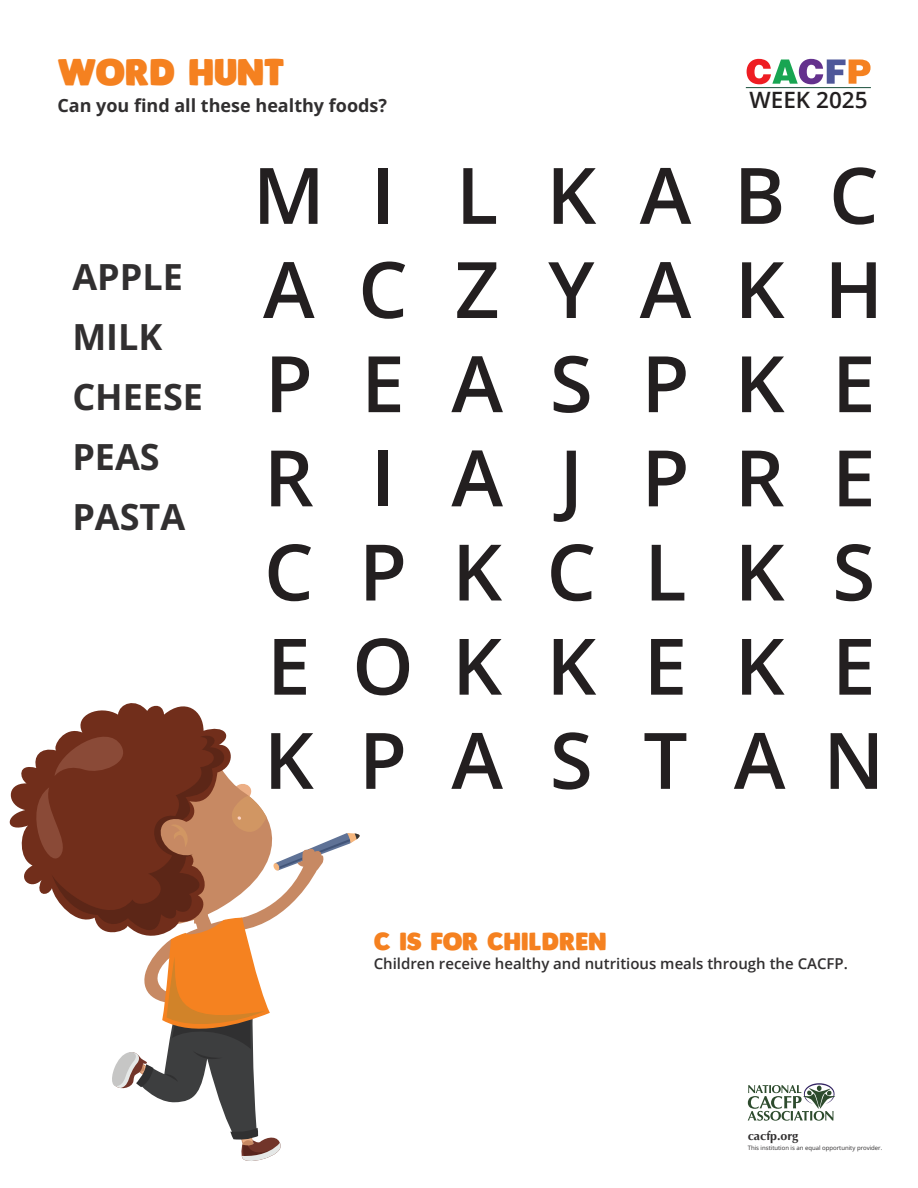
<style>
.page{position:relative;width:918px;height:1188px;background:#fff}
.page>*{position:absolute;margin:0;border:0;box-sizing:border-box;transform-origin:0 0}
.t1{font:600 78px/94.2px "Open Sans";color:#231f20;text-align:justify}
.t2{font:700 36px "Open Sans";color:#312f30}
.t3{font:36px "Plump";color:#f58120}
.t4{font:24px "Plump";color:#f58120}
.t5{font:600 22.5px "Open Sans";color:#231f20}
.t6{font:700 18px "Open Sans";color:#312f30}
.t7{font:600 15px "Open Sans";color:#312f30}
.t8{font:700 12.45px "Optima";color:#312f30}
.t9{font:6px "Open Sans";color:#312f30}
</style>
<div class="page">
<hr style="left:746px;top:87px;width:125px;height:1px;background:#194f3b">
<svg style="left:747px;top:59px;width:124px;height:25px"></svg>
<svg style="left:748px;top:1083px;width:87px;height:38px"></svg>
<svg style="left:9px;top:703px;width:193px;height:125px"></svg>
<svg style="left:20px;top:721px;width:340px;height:440px"></svg>
<p class="t3" style="left:57px;top:51px;width:228px">WORD HUNT</p>
<p class="t6" style="left:57px;top:93px;width:331px">Can you find all these healthy foods?</p>
<h3 class="t5" style="left:750px;top:85px;width:120px">WEEK 2025</h3>
<p class="t2" style="left:72px;top:252px;width:112px">APPLE</p>
<p class="t2" style="left:72px;top:312px;width:92px">MILK</p>
<p class="t2" style="left:72px;top:372px;width:132px">CHEESE</p>
<p class="t2" style="left:72px;top:432px;width:89px">PEAS</p>
<p class="t2" style="left:72px;top:492px;width:114px">PASTA</p>
<p class="t1" style="left:253px;top:147px;width:633px">M I L K A B C A C Z Y A K H P E A S P K E R I A J P R E C P K C L K S E O K K E K E K P A S T A N</p>
<p class="t4" style="left:374px;top:927px;width:234px">C IS FOR CHILDREN</p>
<p class="t7" style="left:374px;top:954px;width:476px">Children receive healthy and nutritious meals through the CACFP.</p>
<p class="t8" style="left:748px;top:1129px;width:52px">cacfp.org</p>
<p class="t9" style="left:748px;top:1144px;width:136px">This institution is an equal opportunity provider.</p>
</div>
